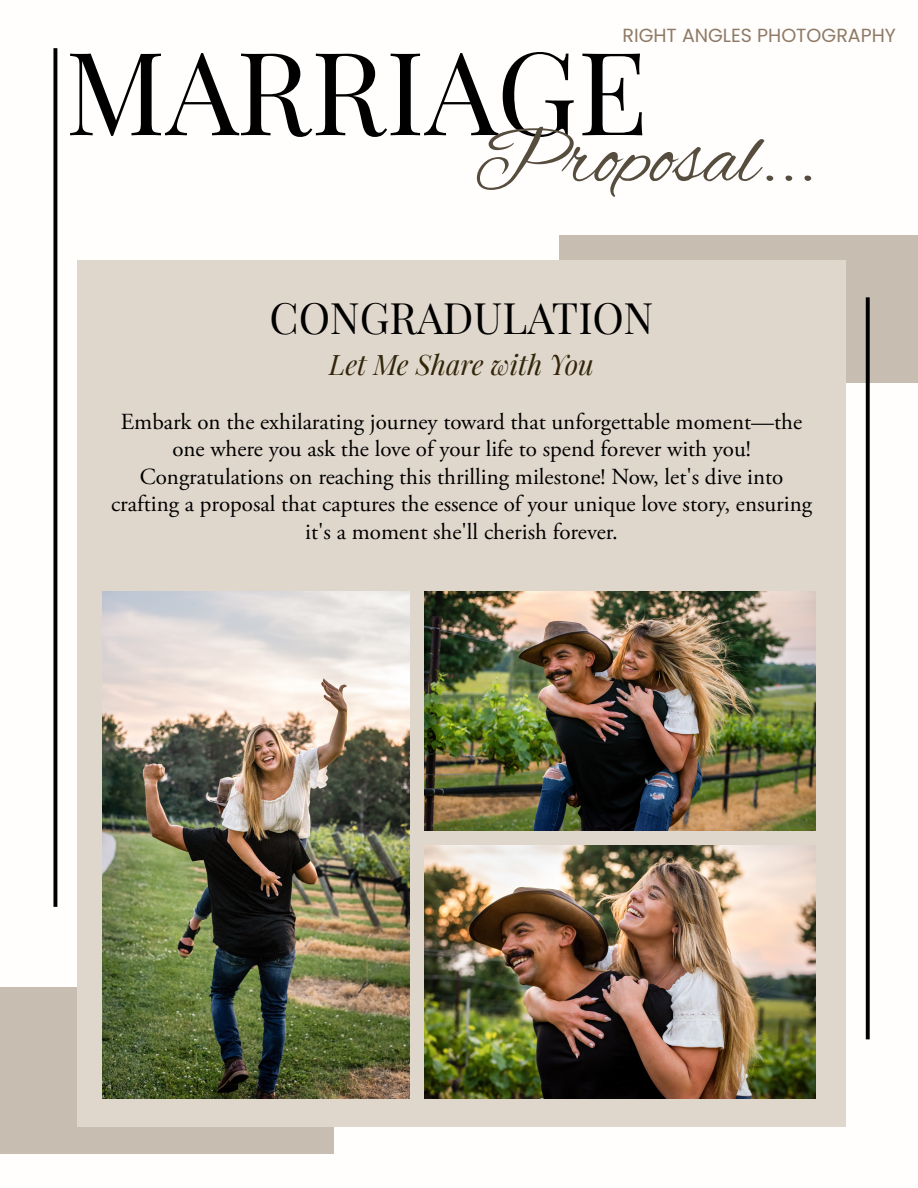
<style>
.page{position:relative;width:918px;height:1188px;background:#fff}
.page>*{position:absolute;margin:0;border:0;box-sizing:border-box;transform-origin:0 0}
.t1{font:115.35px "Playfair Display";color:#000}
.t2{font:84px "Alex Brush";color:#574d3f}
.t3{font:42.45px "Playfair Display";letter-spacing:-.005em;color:#000}
.t4{font:italic 27.75px "Playfair Display";color:#33250a}
.t5{font:22.95px/27.6px "Adobe Garamond Pro";color:#000;text-align:center}
.t6{font:19.05px "Poppins";color:#8f7a67}
</style>
<div class="page">
<div style="left:0;top:987px;width:334px;height:167px;background:#c7bdb1"></div>
<div style="left:559px;top:235px;width:359px;height:147px;background:#c7bdb1"></div>
<div style="left:78px;top:261px;width:768px;height:866px;background:#e0d7cc"></div>
<svg style="left:53px;top:48px;width:4px;height:859px;background:#1e1e1d"></svg>
<svg style="left:866px;top:297px;width:4px;height:742px;background:#111"></svg>
<img style="left:103px;top:592px;width:307px;height:506px">
<img style="left:425px;top:592px;width:390px;height:239px">
<img style="left:425px;top:845px;width:390px;height:254px">
<p class="t6" style="left:622px;top:24px;width:275px">RIGHT ANGLES PHOTOGRAPHY</p>
<h1 class="t1" style="left:65px;top:2px;width:584px">MARRIAGE</h1>
<h2 class="t2" style="left:473px;top:112px;width:344px">Proposal...</h2>
<h3 class="t3" style="left:270px;top:285px;width:385px">CONGRADULATION</h3>
<p class="t4" style="left:329px;top:343px;width:266px">Let Me Share with You</p>
<p class="t5" style="left:111px;top:408px;width:703px">Embark on the exhilarating journey toward that unforgettable moment—the one where you ask the love of your life to spend forever with you!<br>Congratulations on reaching this thrilling milestone! Now, let's dive into crafting a proposal that captures the essence of your unique love story, ensuring it's a moment she'll cherish forever.</p>
</div>
